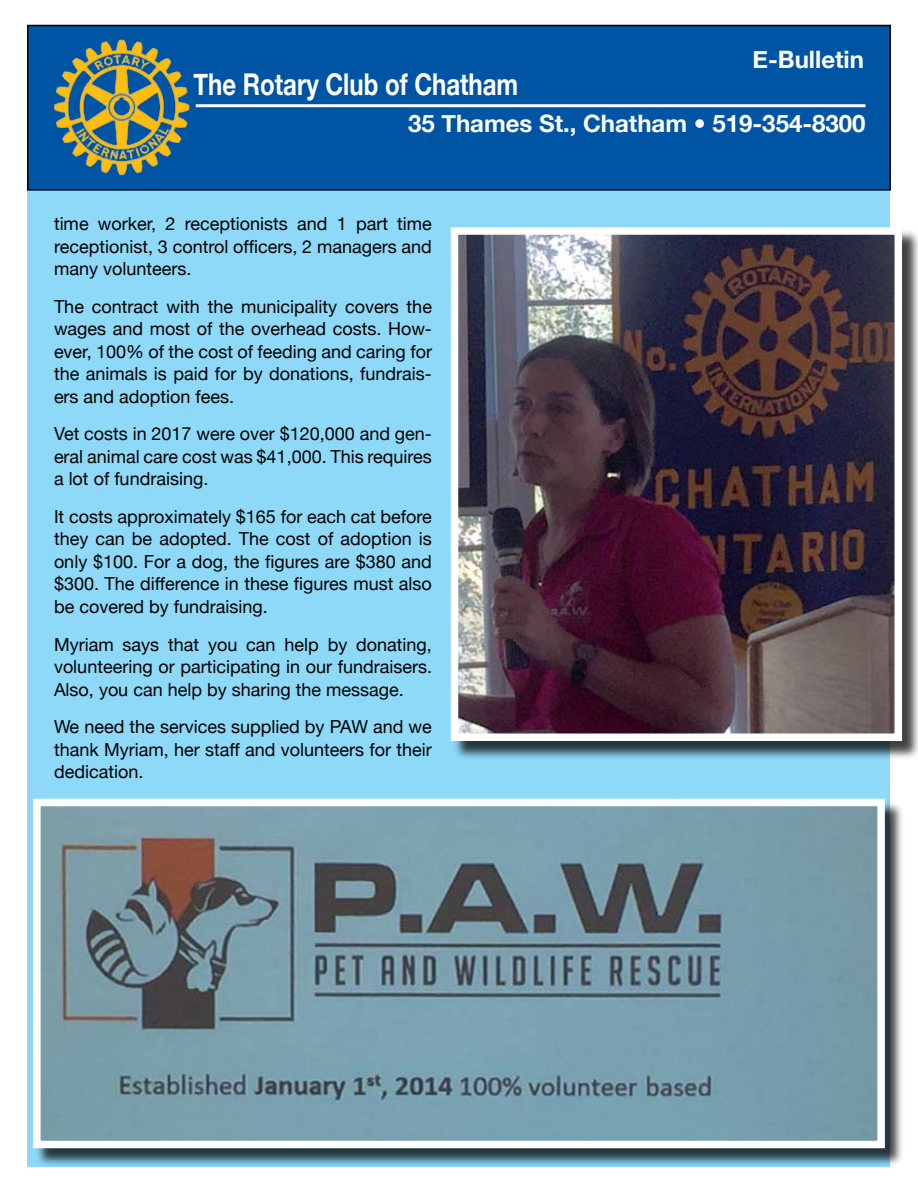
<style>
.page{position:relative;width:918px;height:1188px;background:#fff}
.page>*{position:absolute;margin:0;border:0;box-sizing:border-box;transform-origin:0 0}
.t1{font:700 30px "Helvetica Neue";color:#fff;scale:.8 1}
.t2{font:700 24px "Helvetica Neue";color:#fff}
.t3{font:18px/22.5px "Helvetica Neue";color:#000;text-align:justify}
</style>
<div class="page">
<div style="left:27px;top:174px;width:863px;height:993px;background:#8ed8f8"></div>
<div style="left:28px;top:26px;width:862px;height:164px;background:#0054a4"></div>
<div style="left:27px;top:25px;width:864px;height:166px;border:2px solid #000"></div>
<img style="left:54px;top:39px;width:136px;height:137px">
<hr style="left:196px;top:104px;width:669px;height:3px;background:#fff">
<div style="left:452px;top:229px;width:466px;height:531px;background:#000;opacity:.75"></div>
<img style="left:460px;top:236px;width:433px;height:496px">
<div style="left:451px;top:227px;width:451px;height:514px;border:8px solid #fff"></div>
<div style="left:35px;top:800px;width:870px;height:367px;background:#000;opacity:.75"></div>
<img style="left:42px;top:808px;width:834px;height:331px">
<div style="left:33px;top:799px;width:852px;height:349px;border:8px solid #fff"></div>
<h2 class="t2" style="left:753px;top:44px;width:113px">E-Bulletin</h2>
<h1 class="t1" style="left:193px;top:65px;width:408px">The Rotary Club of Chatham</h1>
<h2 class="t2" style="left:408px;top:109px;width:459px">35 Thames St., Chatham • 519-354-8300</h2>
<p class="t3" style="left:54px;top:212px;width:379px">time worker, 2 receptionists and 1 part time receptionist, 3 control officers, 2 managers and many volunteers.</p>
<p class="t3" style="left:54px;top:295px;width:380px">The contract with the municipality covers the wages and most of the overhead costs. How&shy;ever, 100% of the cost of feeding and caring for the animals is paid for by donations, fundrais&shy;ers and adoption fees.</p>
<p class="t3" style="left:54px;top:422px;width:380px">Vet costs in 2017 were over $120,000 and gen&shy;eral animal care cost was $41,000. This requires a lot of fundraising.</p>
<p class="t3" style="left:54px;top:505px;width:379px">It costs approximately $165 for each cat before they can be adopted. The cost of adoption is only $100. For a dog, the figures are $380 and $300. The difference in these figures must also be covered by fundraising.</p>
<p class="t3" style="left:54px;top:633px;width:380px">Myriam says that you can help by donating, volunteering or participating in our fundraisers.<br>Also, you can help by sharing the message.</p>
<p class="t3" style="left:54px;top:715px;width:379px">We need the services supplied by PAW and we thank Myriam, her staff and volunteers for their dedication.</p>
</div>
